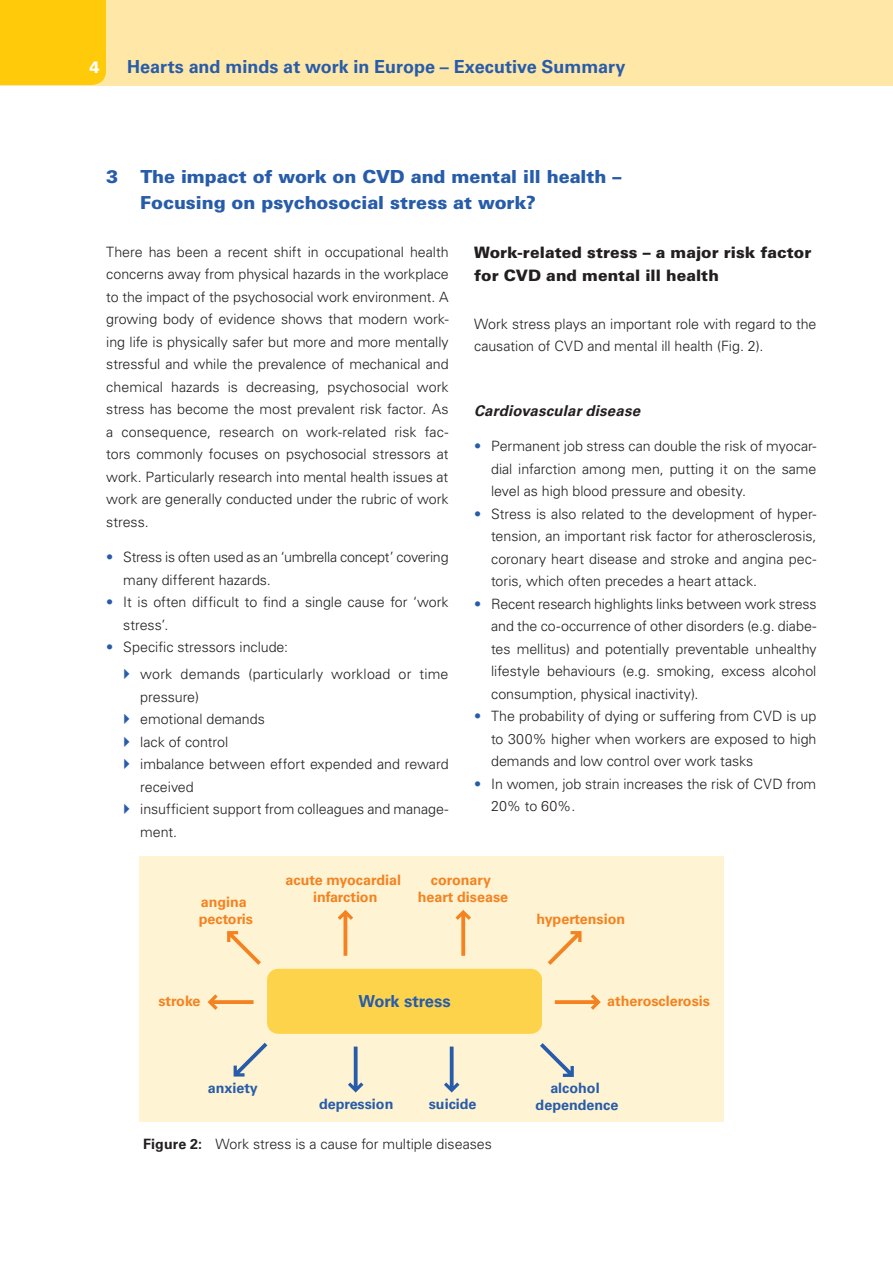
<style>
.page{position:relative;width:893px;height:1263px;background:#fff}
.page>*{position:absolute;margin:0;border:0;box-sizing:border-box;transform-origin:0 0}
.t1{font:900 18px/25.5px "Univers LT Std";letter-spacing:-.005em;color:#275caa}
.t2{font:700 18px "Univers LT Std";letter-spacing:-.005em;color:#275caa}
.t3{font:700 16.5px "Univers LT Std";color:#275caa}
.t4{font:900 16.5px "Univers LT Std";color:#fff;scale:.93 1}
.t5{font:900 15.75px/22.5px "Univers LT Std";letter-spacing:.005em;color:#231f20}
.t6{font:italic 700 15px "Univers LT Std";letter-spacing:.01em;color:#231f20}
.t7{font:300 14.25px/22.5px "Univers LT Std";letter-spacing:-.005em;color:#231f20}
.t8{font:700 14.25px/17.2px "Univers LT Std";color:#f58220;text-align:center}
.t9{font:700 14.25px/17.2px "Univers LT Std";color:#275caa;text-align:center}
.t10{font:300 14.25px "Univers LT Std";color:#275caa}
.s1{font-weight:700}
</style>
<div class="page">
<div style="left:0;top:0;width:893px;height:85px;background:#ffe7a7"></div>
<div style="left:0;top:0;width:106px;height:85px;background:#feca0a"></div>
<div style="left:139px;top:856px;width:585px;height:266px;background:#fef3d2"></div>
<div style="left:267px;top:968px;width:275px;height:66px;background:#fed34c"></div>
<svg style="left:348px;top:1046px;width:15px;height:46px"></svg>
<svg style="left:338px;top:910px;width:15px;height:46px"></svg>
<svg style="left:208px;top:994px;width:46px;height:16px"></svg>
<svg style="left:555px;top:994px;width:46px;height:16px"></svg>
<svg style="left:227px;top:931px;width:34px;height:34px"></svg>
<svg style="left:548px;top:931px;width:33px;height:34px"></svg>
<svg style="left:455px;top:910px;width:16px;height:46px"></svg>
<svg style="left:234px;top:1043px;width:33px;height:33px"></svg>
<svg style="left:444px;top:1046px;width:15px;height:46px"></svg>
<svg style="left:540px;top:1043px;width:34px;height:34px"></svg>
<p class="t4" style="left:89px;top:61px;width:13px">4</p>
<p class="t2" style="left:127px;top:60px;width:500px">Hearts and minds at work in Europe – Executive Summary</p>
<p class="t1" style="left:140px;top:165px;width:483px;text-indent:-34px">3 The impact of work on CVD and mental ill health –<br>Focusing on psychosocial stress at work?</p>
<p class="t7" style="left:106px;top:242px;width:344px;text-align:justify">There has been a recent shift in occupational health concerns away from physical hazards in the workplace to the impact of the psychosocial work environment. A growing body of evidence shows that modern work&shy;ing life is physically safer but more and more mentally stressful and while the prevalence of mechanical and chemical hazards is decreasing, psychosocial work stress has become the most prevalent risk factor. As a consequence, research on work-related risk fac&shy;tors commonly focuses on psychosocial stressors at work. Particularly research into mental health issues at work are generally conducted under the rubric of work stress.</p>
<p class="t7" style="left:123px;top:547px;width:327px">Stress is often used as an ‘umbrella concept’ covering many different hazards.<br>It is often difficult to find a single cause for ‘work stress’.<br>Specific stressors include:</p>
<p class="t7" style="left:140px;top:664px;width:310px">work demands (particularly workload or time pressure)<br>emotional demands<br>lack of control<br>imbalance between effort expended and reward received<br>insufficient support from colleagues and manage&shy;ment.</p>
<p class="t10" style="left:106px;top:552px;width:9px">•</p>
<p class="t10" style="left:106px;top:597px;width:9px">•</p>
<p class="t10" style="left:106px;top:642px;width:9px">•</p>
<p class="t5" style="left:474px;top:242px;width:339px">Work-related stress – a major risk factor for CVD and mental ill health</p>
<p class="t7" style="left:474px;top:313px;width:344px">Work stress plays an important role with regard to the causation of CVD and mental ill health (Fig. 2).</p>
<p class="t6" style="left:474px;top:405px;width:167px">Cardiovascular disease</p>
<p class="t7" style="left:491px;top:436px;width:327px">Permanent job stress can double the risk of myocar&shy;dial infarction among men, putting it on the same level as high blood pressure and obesity.<br>Stress is also related to the development of hyper&shy;tension, an important risk factor for atherosclerosis, coronary heart disease and stroke and angina pec&shy;toris, which often precedes a heart attack.<br>Recent research highlights links between work stress and the co-occurrence of other disorders (e.g. diabe&shy;tes mellitus) and potentially preventable unhealthy lifestyle behaviours (e.g. smoking, excess alcohol consumption, physical inactivity).<br>The probability of dying or suffering from CVD is up to 300% higher when workers are exposed to high demands and low control over work tasks<br>In women, job strain increases the risk of CVD from 20% to 60%.</p>
<p class="t10" style="left:474px;top:441px;width:9px">•</p>
<p class="t10" style="left:474px;top:508px;width:9px">•</p>
<p class="t10" style="left:474px;top:598px;width:9px">•</p>
<p class="t10" style="left:474px;top:711px;width:9px">•</p>
<p class="t10" style="left:474px;top:778px;width:9px">•</p>
<p class="t8" style="left:199px;top:894px;width:56px;text-align:left">angina pectoris</p>
<p class="t8" style="left:286px;top:872px;width:117px">acute myocardial infarction</p>
<p class="t8" style="left:418px;top:872px;width:92px">coronary heart disease</p>
<p class="t8" style="left:536px;top:911px;width:90px">hypertension</p>
<p class="t3" style="left:359px;top:995px;width:94px">Work stress</p>
<p class="t8" style="left:158px;top:993px;width:44px">stroke</p>
<p class="t8" style="left:607px;top:993px;width:104px">atherosclerosis</p>
<p class="t9" style="left:208px;top:1080px;width:52px">anxiety</p>
<p class="t9" style="left:536px;top:1080px;width:84px">alcohol dependence</p>
<p class="t9" style="left:319px;top:1096px;width:76px">depression</p>
<p class="t9" style="left:429px;top:1096px;width:49px">suicide</p>
<p class="t7" style="left:143px;top:1134px;width:350px"><span class="s1">Figure 2:</span> Work stress is a cause for multiple diseases</p>
</div>
